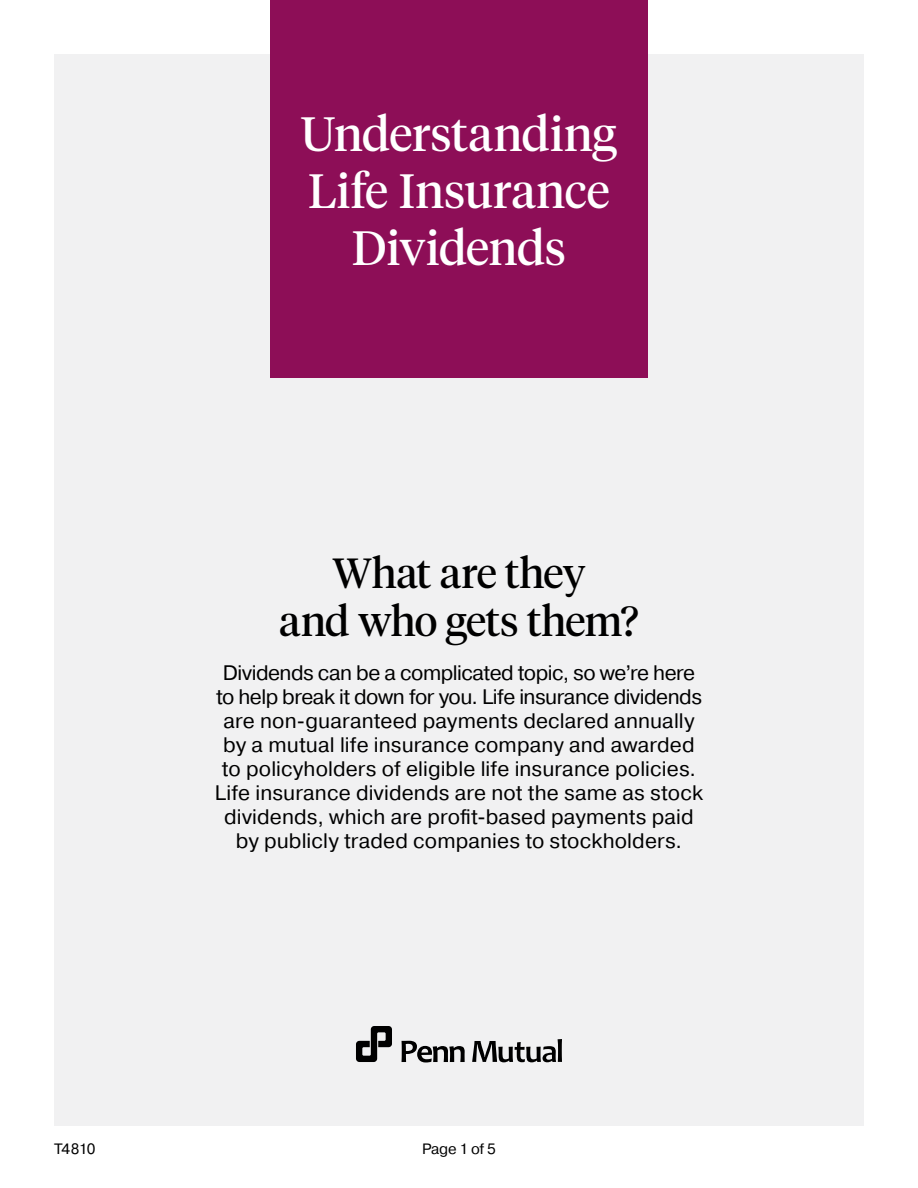
<style>
.page{position:relative;width:918px;height:1188px;background:#fff}
.page>*{position:absolute;margin:0;border:0;box-sizing:border-box;transform-origin:0 0}
.t1{font:48px/57px "Tiempos Headline";letter-spacing:-.005em;color:#fff;text-align:center}
.t2{font:42px/48px "Tiempos Headline";letter-spacing:-.015em;color:#000;text-align:center}
.t3{font:21px/24px "Pragmatica";letter-spacing:.005em;color:#000;text-align:center}
.t4{font:15px "Pragmatica";letter-spacing:-.02em;color:#000}
</style>
<div class="page">
<div style="left:54px;top:54px;width:810px;height:1071px;background:#f1f1f2"></div>
<div style="left:270px;top:0;width:378px;height:378px;background:#8d0e57"></div>
<svg style="left:472px;top:1039px;width:90px;height:23px"></svg>
<svg style="left:402px;top:1041px;width:63px;height:21px"></svg>
<svg style="left:356px;top:1026px;width:36px;height:36px"></svg>
<h1 class="t1" style="left:301px;top:103px;width:318px">Understanding<br>Life Insurance<br>Dividends</h1>
<h2 class="t2" style="left:279px;top:547px;width:361px">What are they<br>and who gets them?</h2>
<p class="t3" style="left:215px;top:661px;width:490px">Dividends can be a complicated topic, so we’re here to help break it down for you. Life insurance dividends are non-guaranteed payments declared annually by a mutual life insurance company and awarded to policyholders of eligible life insurance policies.<br>Life insurance dividends are not the same as stock dividends, which are profit-based payments paid by publicly traded companies to stockholders.</p>
<p class="t4" style="left:54px;top:1140px;width:43px">T4810</p>
<p class="t4" style="left:422px;top:1140px;width:75px">Page 1 of 5</p>
</div>
